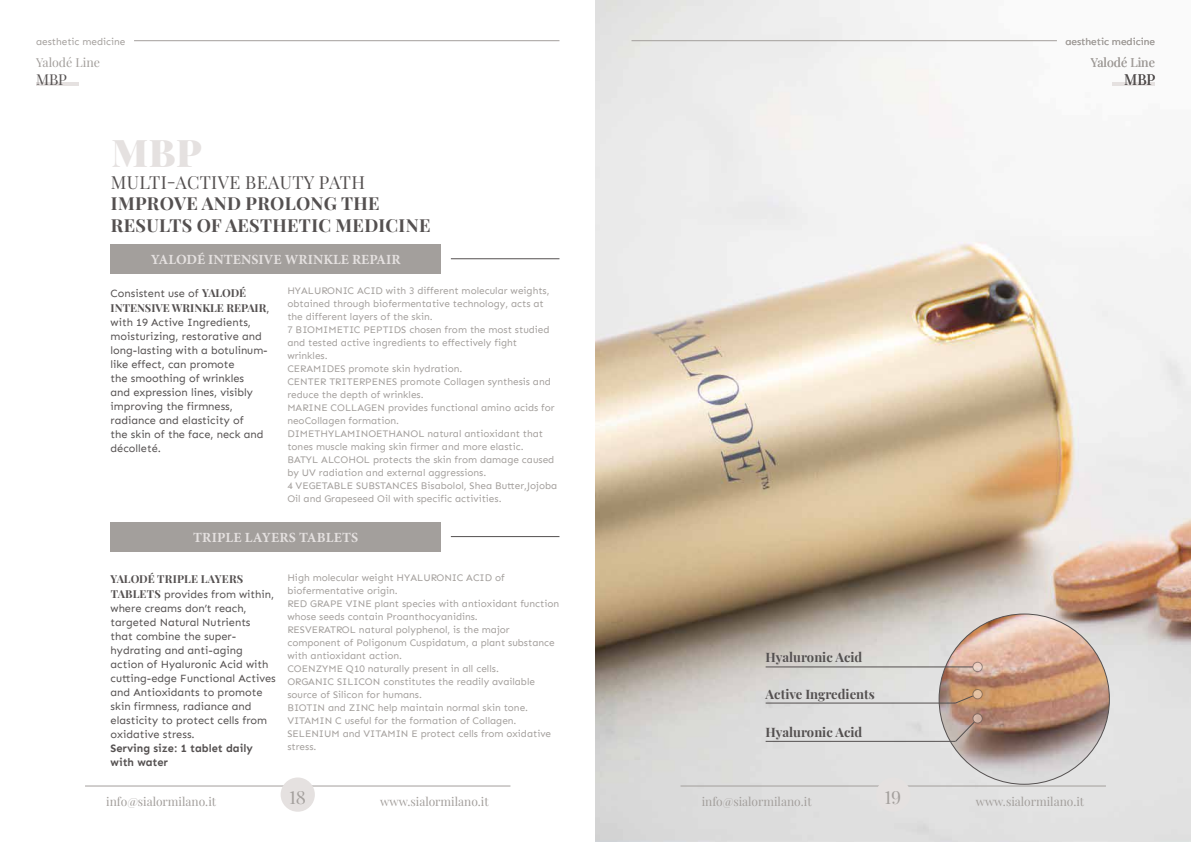
<style>
.page{position:relative;width:1191px;height:842px;background:#fff}
.page>*{position:absolute;margin:0;border:0;box-sizing:border-box;transform-origin:0 0}
.t1{font:38px "Playfair Display";color:#e5e1e0}
.t2{font:700 18px/21.6px "Playfair Display";letter-spacing:.02em;color:#545050}
.t3{font:18px "Playfair Display";letter-spacing:.02em;color:#545050}
.t4{font:18px "Playfair Display";color:#a39f9c}
.t5{font:15px "Playfair Display";letter-spacing:-.005em;color:#545050}
.t6{font:700 14px "Minion Pro";color:#e5e1e0}
.t7{font:700 13px "Playfair Display";color:#545050}
.t8{font:12.4px "Playfair Display";color:#a39f9c}
.t9{font:12px "Playfair Display";color:#a39f9c}
.t10{font:11px/14px "Sen";color:#545050}
.t11{font:700 11px/14px "Sen";color:#545050}
.t12{font:700 11px "Playfair Display";color:#545050}
.t13{font:700 11px "Playfair Display";letter-spacing:.02em;color:#545050}
.t14{font:10px/13px "Sen";color:#a39f9c}
.s1{font-family:"Playfair Display";font-weight:700}
.s2{font-family:"Sen";font-weight:400}
</style>
<div class="page">
<hr style="left:85px;top:786px;width:425px;height:1px;background:#a39f9c">
<hr style="left:134px;top:40px;width:425px;height:1px;background:#a39f9c">
<hr style="left:36px;top:82px;width:43px;height:4px;background:#e5e1e0">
<div style="left:281px;top:777px;width:34px;height:35px;background:#e5e1e0;border-radius:50%"></div>
<img style="left:595px;top:0;width:596px;height:842px">
<hr style="left:631px;top:40px;width:426px;height:1px;background:#a39f9c">
<hr style="left:1112px;top:82px;width:43px;height:4px;background:#e5e1e0">
<div style="left:111px;top:244px;width:330px;height:30px;background:#a39f9c"></div>
<hr style="left:451px;top:258px;width:108px;height:1px;background:#545050">
<div style="left:111px;top:522px;width:330px;height:29px;background:#a39f9c"></div>
<hr style="left:451px;top:536px;width:108px;height:1px;background:#545050">
<img style="left:939px;top:614px;width:170px;height:170px;border-radius:85px">
<hr style="left:765px;top:667px;width:207px;height:1px;background:#545050">
<svg style="left:973px;top:662px;width:9px;height:10px"></svg>
<div style="left:972px;top:662px;width:10px;height:10px;border:1px solid #545050;border-radius:50%"></div>
<hr style="left:765px;top:703px;width:190px;height:1px;background:#545050">
<div style="left:973px;top:689px;width:9px;height:10px;background:#e5c1a1;border-radius:50%"></div>
<div style="left:972px;top:689px;width:10px;height:10px;border:1px solid #545050;border-radius:50%"></div>
<hr style="left:765px;top:741px;width:190px;height:1px;background:#545050">
<div style="left:973px;top:714px;width:9px;height:9px;background:#d1b2a4;border-radius:50%"></div>
<div style="left:972px;top:713px;width:10px;height:10px;border:1px solid #545050;border-radius:50%"></div>
<svg style="left:954px;top:721px;width:21px;height:21px"></svg>
<svg style="left:954px;top:695px;width:19px;height:9px"></svg>
<hr style="left:680px;top:786px;width:426px;height:1px;background:#a39f9c">
<div style="left:876px;top:777px;width:34px;height:35px;background:#e5e1e0;border-radius:50%"></div>
<p class="t14" style="left:36px;top:36px;width:91px">aesthetic medicine</p>
<p class="t8" style="left:36px;top:53px;width:66px">Yalodé Line</p>
<h3 class="t5" style="left:36px;top:68px;width:33px">MBP</h3>
<h1 class="t1" style="left:111px;top:123px;width:92px">MBP</h1>
<h2 class="t3" style="left:111px;top:168px;width:255px">MULTI-ACTIVE BEAUTY PATH</h2>
<h2 class="t2" style="left:111px;top:191px;width:321px">IMPROVE AND PROLONG THE<br>RESULTS OF AESTHETIC MEDICINE</h2>
<h3 class="t6" style="left:151px;top:249px;width:251px">YALODÉ INTENSIVE WRINKLE REPAIR</h3>
<p class="t10" style="left:111px;top:286px;width:137px">Consistent use of <span class="s1">YALODÉ</span></p>
<p class="t12" style="left:111px;top:299px;width:160px">INTENSIVE WRINKLE REPAIR<span class="s2">,</span></p>
<p class="t10" style="left:111px;top:315px;width:159px">with 19 Active Ingredients, moisturizing, restorative and long-lasting with a botulinum&shy;like effect, can promote<br>the smoothing of wrinkles<br>and expression lines, visibly improving the firmness, radiance and elasticity of<br>the skin of the face, neck and décolleté.</p>
<p class="t14" style="left:287px;top:284px;width:271px">HYALURONIC ACID with 3 different molecular weights, obtained through biofermentative technology, acts at the different layers of the skin.<br>7 BIOMIMETIC PEPTIDS chosen from the most studied and tested active ingredients to effectively fight wrinkles.<br>CERAMIDES promote skin hydration.<br>CENTER TRITERPENES promote Collagen synthesis and reduce the depth of wrinkles.<br>MARINE COLLAGEN provides functional amino acids for neoCollagen formation.<br>DIMETHYLAMINOETHANOL natural antioxidant that tones muscle making skin firmer and more elastic.<br>BATYL ALCOHOL protects the skin from damage caused by UV radiation and external aggressions.<br>4 VEGETABLE SUBSTANCES Bisabolol, Shea Butter,Jojoba Oil and Grapeseed Oil with specific activities.</p>
<h3 class="t6" style="left:193px;top:527px;width:167px">TRIPLE LAYERS TABLETS</h3>
<p class="t13" style="left:111px;top:570px;width:134px">YALODÉ TRIPLE LAYERS</p>
<p class="t10" style="left:111px;top:587px;width:167px"><span class="s1">TABLETS</span> provides from within, where creams don’t reach, targeted Natural Nutrients<br>that combine the super&shy;hydrating and anti-aging action of Hyaluronic Acid with cutting-edge Functional Actives and Antioxidants to promote skin firmness, radiance and elasticity to protect cells from oxidative stress.</p>
<p class="t11" style="left:111px;top:742px;width:144px">Serving size: 1 tablet daily with water</p>
<p class="t14" style="left:287px;top:571px;width:273px">High molecular weight HYALURONIC ACID of biofermentative origin.<br>RED GRAPE VINE plant species with antioxidant function whose seeds contain Proanthocyanidins.<br>RESVERATROL natural polyphenol, is the major component of Poligonum Cuspidatum, a plant substance with antioxidant action.<br>COENZYME Q10 naturally present in all cells.<br>ORGANIC SILICON constitutes the readily available source of Silicon for humans.<br>BIOTIN and ZINC help maintain normal skin tone.<br>VITAMIN C useful for the formation of Collagen.<br>SELENIUM and VITAMIN E protect cells from oxidative stress.</p>
<p class="t14" style="left:1065px;top:36px;width:91px">aesthetic medicine</p>
<p class="t8" style="left:1090px;top:53px;width:66px">Yalodé Line</p>
<h3 class="t5" style="left:1124px;top:68px;width:33px">MBP</h3>
<h3 class="t7" style="left:765px;top:647px;width:98px">Hyaluronic Acid</h3>
<h3 class="t7" style="left:765px;top:684px;width:111px">Active Ingredients</h3>
<h3 class="t7" style="left:765px;top:721px;width:98px">Hyaluronic Acid</h3>
<p class="t9" style="left:106px;top:792px;width:111px">info@sialormilano.it</p>
<h2 class="t4" style="left:289px;top:783px;width:18px">18</h2>
<p class="t9" style="left:380px;top:792px;width:110px">www.sialormilano.it</p>
<p class="t9" style="left:702px;top:792px;width:111px">info@sialormilano.it</p>
<h2 class="t4" style="left:885px;top:783px;width:18px">19</h2>
<p class="t9" style="left:975px;top:792px;width:110px">www.sialormilano.it</p>
</div>
